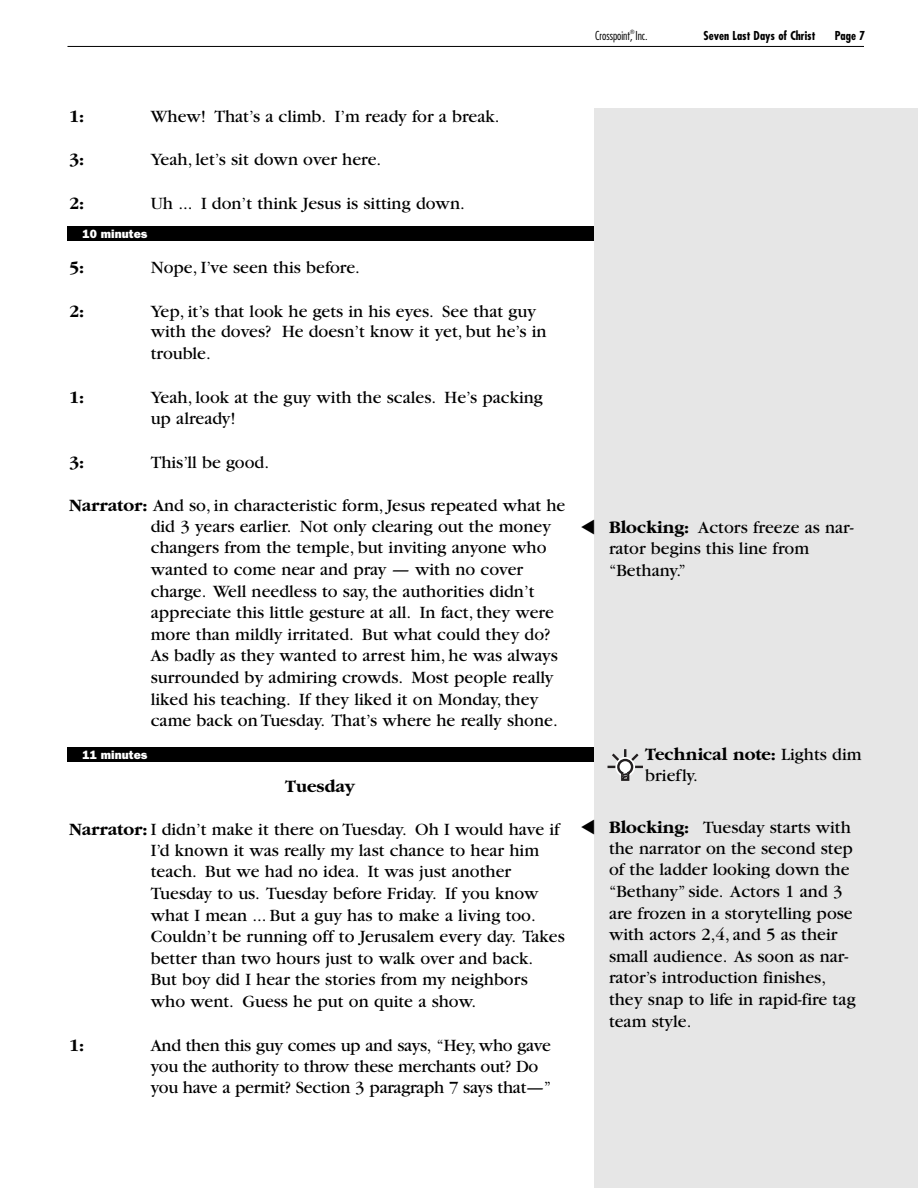
<style>
.page{position:relative;width:918px;height:1188px;background:#fff}
.page>*{position:absolute;margin:0;border:0;box-sizing:border-box;transform-origin:0 0}
.t1{font:18px/21.5px "Garamond";color:#000}
.t2{font:700 18px "Garamond";color:#000}
.t3{font:700 condensed 12px "Futura";color:#000}
.t4{font:800 12px "Franklin Gothic";color:#fff}
.t5{font:300 condensed 12px "Futura";color:#000}
.t6{font:6px "Helvetica";color:#000}
.s1{font-weight:700}
</style>
<div class="page">
<hr style="left:68px;top:46px;width:796px;height:1px;background:#000">
<div style="left:594px;top:108px;width:324px;height:1080px;background:#e6e6e6"></div>
<div style="left:68px;top:226px;width:526px;height:14px;background:#000"></div>
<div style="left:68px;top:747px;width:526px;height:15px;background:#000"></div>
<svg style="left:608px;top:749px;width:35px;height:32px"></svg>
<p class="t2" style="left:69px;top:109px;width:17px">1:</p>
<p class="t1" style="left:151px;top:107px;width:350px">Whew! That’s a climb. I’m ready for a break.</p>
<p class="t2" style="left:69px;top:153px;width:17px">3:</p>
<p class="t1" style="left:151px;top:150px;width:232px">Yeah, let’s sit down over here.</p>
<p class="t2" style="left:69px;top:196px;width:17px">2:</p>
<p class="t1" style="left:151px;top:194px;width:316px">Uh ... I don’t think Jesus is sitting down.</p>
<p class="t4" style="left:82px;top:229px;width:66px">10 minutes</p>
<p class="t2" style="left:69px;top:261px;width:17px">5:</p>
<p class="t1" style="left:151px;top:258px;width:211px">Nope, I’ve seen this before.</p>
<p class="t2" style="left:69px;top:304px;width:17px">2:</p>
<p class="t1" style="left:151px;top:302px;width:397px">Yep, it’s that look he gets in his eyes. See that guy with the doves? He doesn’t know it yet, but he’s in trouble.</p>
<p class="t2" style="left:69px;top:390px;width:17px">1:</p>
<p class="t1" style="left:151px;top:388px;width:394px;line-height:20.9px">Yeah, look at the guy with the scales. He’s packing up already!</p>
<p class="t2" style="left:69px;top:455px;width:17px">3:</p>
<p class="t1" style="left:151px;top:453px;width:120px">This’ll be good.</p>
<p class="t1" style="left:151px;top:496px;width:416px;text-indent:-82px"><span class="s1">Narrator:</span> And so, in characteristic form, Jesus repeated what he did 3 years earlier. Not only clearing out the money changers from the temple, but inviting anyone who wanted to come near and pray — with no cover charge. Well needless to say, the authorities didn’t appreciate this little gesture at all. In fact, they were more than mildly irritated. But what could they do?<br>As badly as they wanted to arrest him, he was always surrounded by admiring crowds. Most people really liked his teaching. If they liked it on Monday, they came back on Tuesday. That’s where he really shone.</p>
<p class="t6" style="left:630px;top:30px;width:6px">®</p>
<p class="t3" style="left:704px;top:30px;width:113px">Seven Last Days of Christ</p>
<p class="t3" style="left:835px;top:30px;width:32px">Page 7</p>
<p class="t5" style="left:595px;top:30px;width:54px">Crosspoint, Inc.</p>
<p class="t1" style="left:609px;top:518px;width:246px"><span class="s1">Blocking:</span> Actors freeze as nar&shy;rator begins this line from “Bethany.”</p>
<p class="t4" style="left:82px;top:751px;width:66px">11 minutes</p>
<p class="t1" style="left:645px;top:745px;width:218px;line-height:20.9px"><span class="s1">Technical note:</span> Lights dim briefly.</p>
<p class="t2" style="left:285px;top:779px;width:71px">Tuesday</p>
<p class="t1" style="left:151px;top:820px;width:416px;text-indent:-82px"><span class="s1">Narrator:</span> I didn’t make it there on Tuesday. Oh I would have if I’d known it was really my last chance to hear him teach. But we had no idea. It was just another Tuesday to us. Tuesday before Friday. If you know what I mean ... But a guy has to make a living too.<br>Couldn’t be running off to Jerusalem every day. Takes better than two hours just to walk over and back.<br>But boy did I hear the stories from my neighbors who went. Guess he put on quite a show.</p>
<p class="t2" style="left:69px;top:1038px;width:17px">1:</p>
<p class="t1" style="left:151px;top:1036px;width:402px">And then this guy comes up and says, “Hey, who gave you the authority to throw these merchants out? Do you have a permit? Section 3 paragraph 7 says that—”</p>
<p class="t1" style="left:609px;top:818px;width:248px"><span class="s1">Blocking:</span> Tuesday starts with the narrator on the second step of the ladder looking down the “Bethany” side. Actors 1 and 3 are frozen in a storytelling pose with actors 2,4, and 5 as their small audience. As soon as nar&shy;rator’s introduction finishes, they snap to life in rapid-fire tag team style.</p>
</div>
